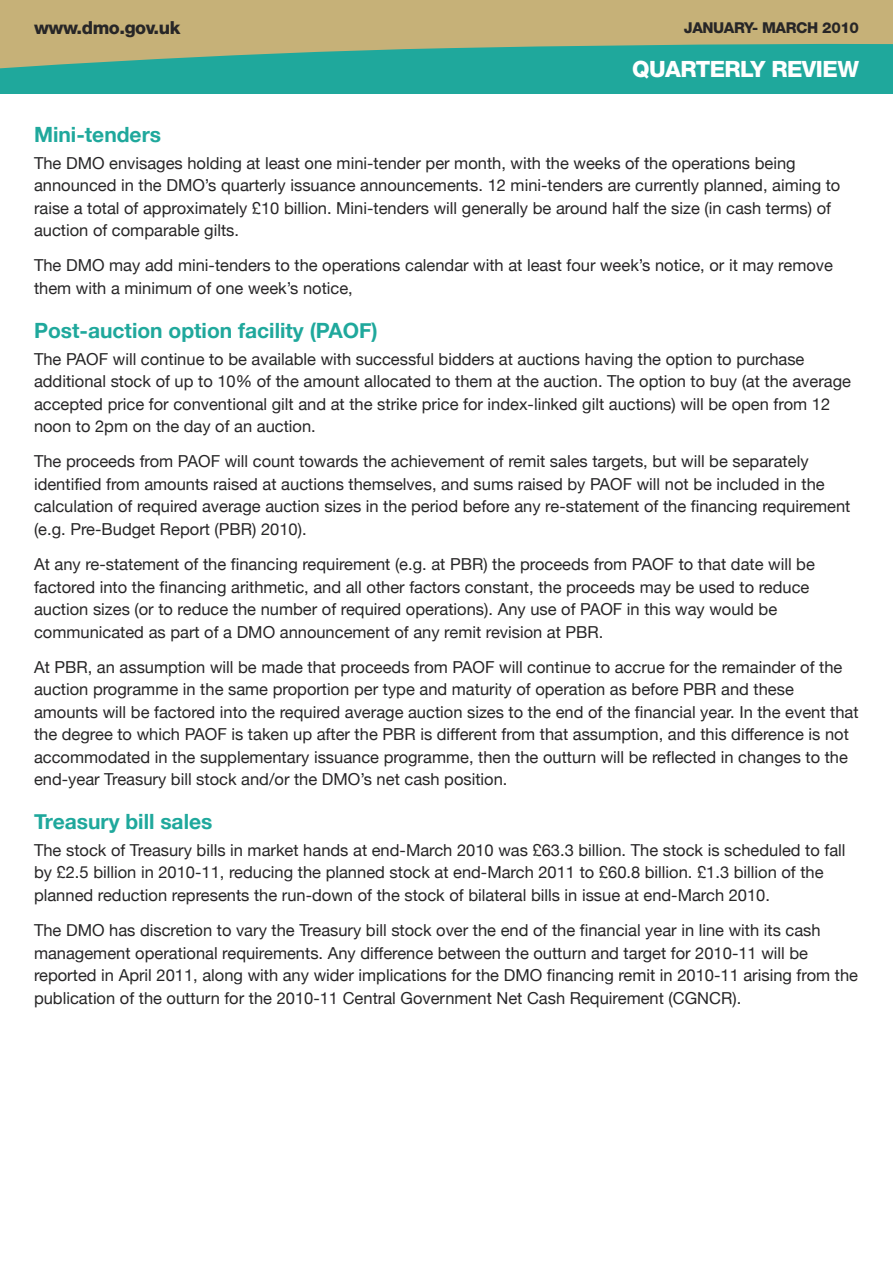
<style>
.page{position:relative;width:893px;height:1263px;background:#fff}
.page>*{position:absolute;margin:0;border:0;box-sizing:border-box;transform-origin:0 0}
.t1{font:800 22.5px "Helvetica Neue";letter-spacing:-.025em;color:#fff}
.t2{font:700 21px "Helvetica Neue";color:#1fa89c}
.t3{font:800 18px "Helvetica Neue";letter-spacing:-.025em;color:#272627}
.t4{font:16.5px/22.5px "Helvetica Neue";color:#272627}
.t5{font:800 15px "Helvetica Neue";letter-spacing:-.025em;color:#272627}
</style>
<div class="page">
<div style="left:0;top:40px;width:893px;height:54px;background:#1fa89c"></div>
<svg style="left:0;top:0;width:893px;height:69px;fill:#c6b178"></svg>
<p class="t3" style="left:34px;top:21px;width:148px">www.dmo.gov.uk</p>
<p class="t5" style="left:684px;top:23px;width:177px">JANUARY- MARCH 2010</p>
<h1 class="t1" style="left:632px;top:61px;width:228px">QUARTERLY REVIEW</h1>
<p class="t2" style="left:34px;top:121px;width:129px">Mini-tenders</p>
<p class="t4" style="left:34px;top:151px;width:808px">The DMO envisages holding at least one mini-tender per month, with the weeks of the operations being announced in the DMO’s quarterly issuance announcements. 12 mini-tenders are currently planned, aiming to raise a total of approximately £10 billion. Mini-tenders will generally be around half the size (in cash terms) of auction of comparable gilts.</p>
<p class="t4" style="left:34px;top:254px;width:800px">The DMO may add mini-tenders to the operations calendar with at least four week’s notice, or it may remove them with a minimum of one week’s notice,</p>
<p class="t2" style="left:34px;top:317px;width:345px">Post-auction option facility (PAOF)</p>
<p class="t4" style="left:34px;top:347px;width:818px">The PAOF will continue to be available with successful bidders at auctions having the option to purchase additional stock of up to 10% of the amount allocated to them at the auction. The option to buy (at the average accepted price for conventional gilt and at the strike price for index-linked gilt auctions) will be open from 12 noon to 2pm on the day of an auction.</p>
<p class="t4" style="left:34px;top:450px;width:818px">The proceeds from PAOF will count towards the achievement of remit sales targets, but will be separately identified from amounts raised at auctions themselves, and sums raised by PAOF will not be included in the calculation of required average auction sizes in the period before any re-statement of the financing requirement (e.g. Pre-Budget Report (PBR) 2010).</p>
<p class="t4" style="left:34px;top:553px;width:782px">At any re-statement of the financing requirement (e.g. at PBR) the proceeds from PAOF to that date will be factored into the financing arithmetic, and all other factors constant, the proceeds may be used to reduce auction sizes (or to reduce the number of required operations). Any use of PAOF in this way would be communicated as part of a DMO announcement of any remit revision at PBR.</p>
<p class="t4" style="left:34px;top:655px;width:826px">At PBR, an assumption will be made that proceeds from PAOF will continue to accrue for the remainder of the auction programme in the same proportion per type and maturity of operation as before PBR and these amounts will be factored into the required average auction sizes to the end of the financial year. In the event that the degree to which PAOF is taken up after the PBR is different from that assumption, and this difference is not accommodated in the supplementary issuance programme, then the outturn will be reflected in changes to the end-year Treasury bill stock and/or the DMO’s net cash position.</p>
<p class="t2" style="left:34px;top:809px;width:180px">Treasury bill sales</p>
<p class="t4" style="left:34px;top:838px;width:813px">The stock of Treasury bills in market hands at end-March 2010 was £63.3 billion. The stock is scheduled to fall by £2.5 billion in 2010-11, reducing the planned stock at end-March 2011 to £60.8 billion. £1.3 billion of the planned reduction represents the run-down of the stock of bilateral bills in issue at end-March 2010.</p>
<p class="t4" style="left:34px;top:919px;width:825px">The DMO has discretion to vary the Treasury bill stock over the end of the financial year in line with its cash management operational requirements. Any difference between the outturn and target for 2010-11 will be reported in April 2011, along with any wider implications for the DMO financing remit in 2010-11 arising from the publication of the outturn for the 2010-11 Central Government Net Cash Requirement (CGNCR).</p>
</div>
